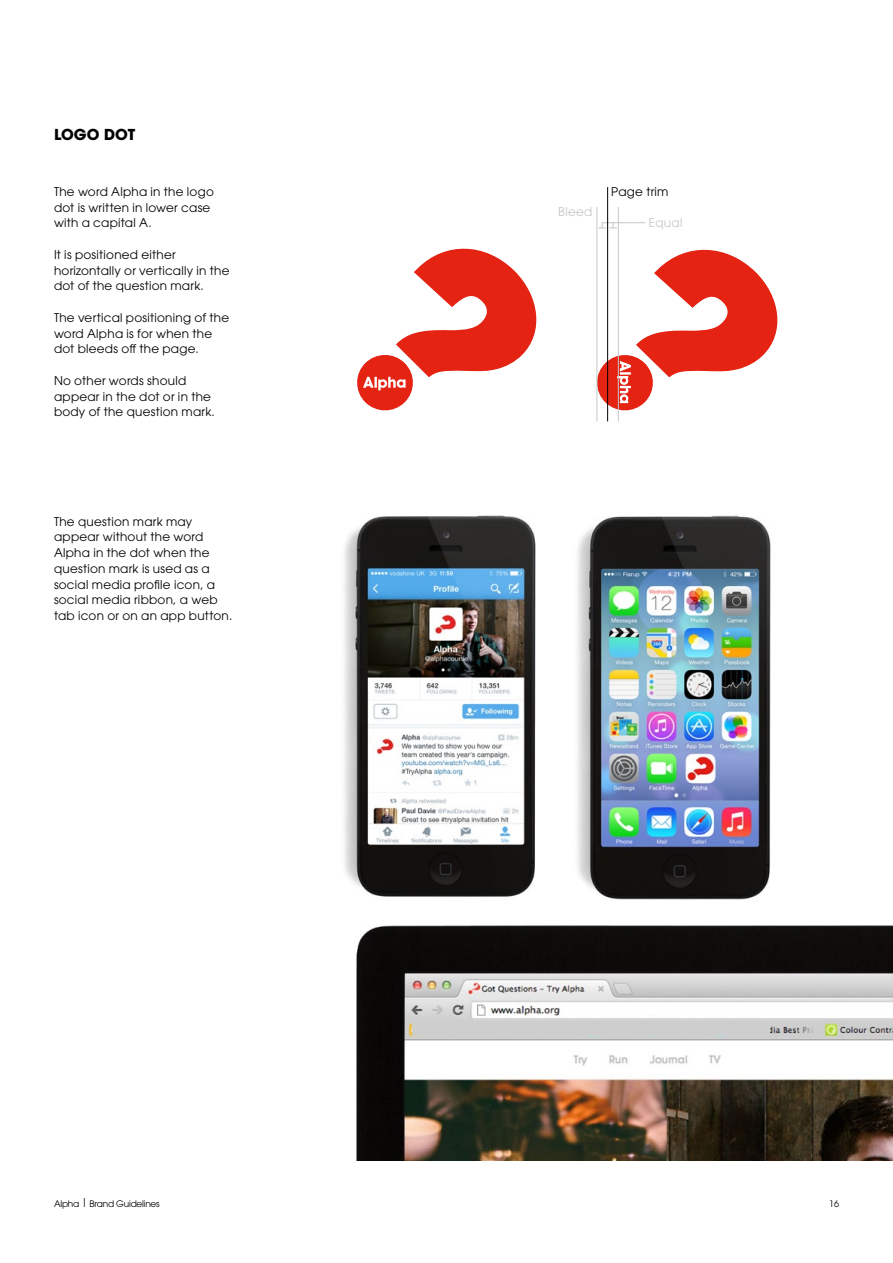
<style>
.page{position:relative;width:893px;height:1263px;background:#fff}
.page>*{position:absolute;margin:0;border:0;box-sizing:border-box;transform-origin:0 0}
.t1{font:700 15px "ITC Avant Garde Std";color:#000}
.t2{font:12px/15.8px "ITC Avant Garde Std";letter-spacing:.02em;color:#000}
.t3{font:12px "ITC Avant Garde Std";letter-spacing:.02em;color:#c6c6c6}
.t4{font:9px "ITC Avant Garde Std";letter-spacing:-.025em;color:#000}
</style>
<div class="page">
<svg style="left:597px;top:241px;width:181px;height:173px"></svg>
<hr style="left:596px;top:207px;width:1px;height:214px;background:#c6c6c6">
<hr style="left:618px;top:207px;width:1px;height:214px;background:#c6c6c6">
<svg style="left:598px;top:222px;width:48px;height:7px"></svg>
<hr style="left:607px;top:187px;width:1px;height:234px;background:#000">
<svg style="left:357px;top:248px;width:180px;height:163px"></svg>
<img style="left:344px;top:515px;width:192px;height:382px">
<img style="left:577px;top:515px;width:194px;height:385px">
<img style="left:356px;top:925px;width:537px;height:236px">
<div style="left:412px;top:1022px;width:358px;height:13px;background:#cecece"></div>
<p class="t1" style="left:54px;top:125px;width:83px">LOGO DOT</p>
<p class="t2" style="left:54px;top:184px;width:161px">The word Alpha in the logo dot is written in lower case with a capital A.</p>
<p class="t2" style="left:54px;top:247px;width:177px">It is positioned either horizontally or vertically in the dot of the question mark.</p>
<p class="t2" style="left:54px;top:310px;width:177px">The vertical positioning of the word Alpha is for when the dot bleeds off the page.</p>
<p class="t2" style="left:54px;top:373px;width:162px">No other words should appear in the dot or in the body of the question mark.</p>
<p class="t2" style="left:54px;top:513px;width:180px">The question mark may appear without the word<br>Alpha in the dot when the question mark is used as a social media profile icon, a social media ribbon, a web tab icon or on an app button.</p>
<p class="t3" style="left:558px;top:204px;width:36px">Bleed</p>
<p class="t2" style="left:611px;top:184px;width:59px">Page trim</p>
<p class="t3" style="left:649px;top:215px;width:35px">Equal</p>
<p class="t4" style="left:54px;top:1198px;width:107px">Alpha | Brand Guidelines</p>
<p class="t4" style="left:829px;top:1198px;width:11px">16</p>
</div>
